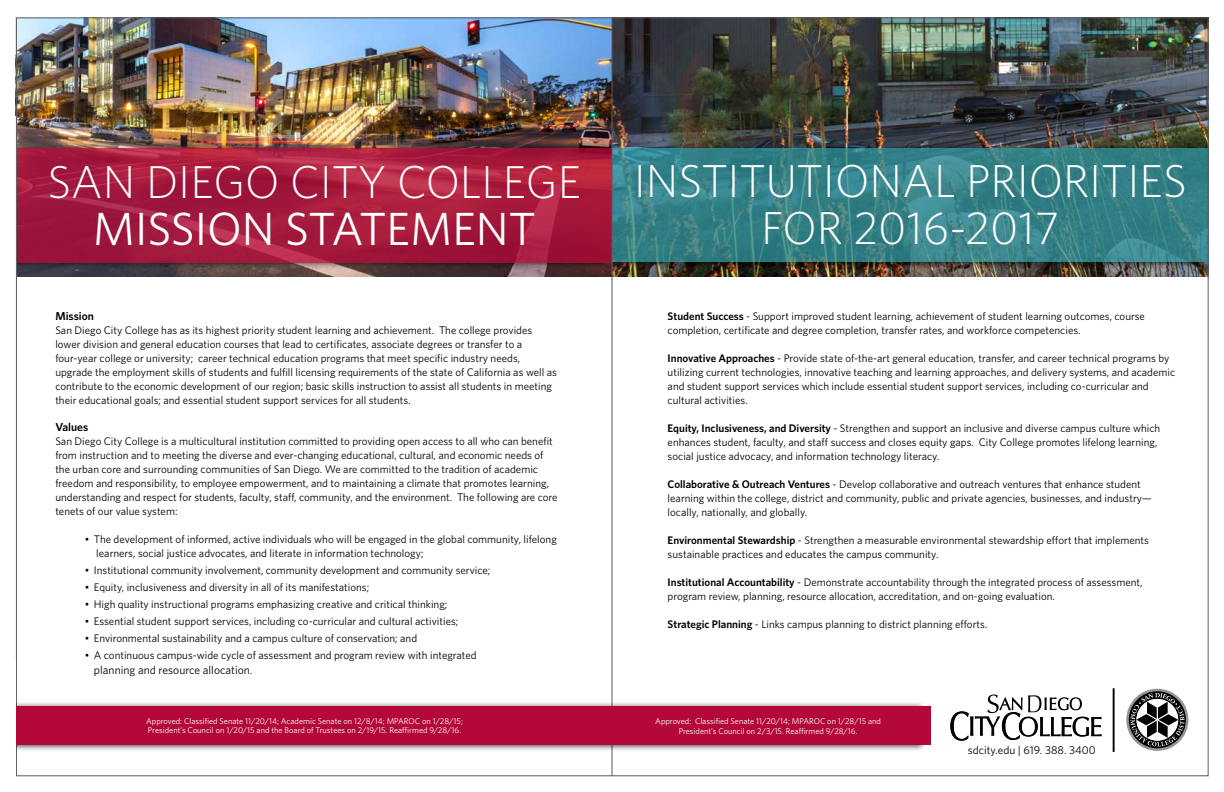
<style>
.page{position:relative;width:1224px;height:792px;background:#fff}
.page>*{position:absolute;margin:0;border:0;box-sizing:border-box;transform-origin:0 0}
.t1{font:46.6px "Whitney";color:#fff}
.t2{font:300 46.2px/47.3px "Whitney";color:#fff;text-align:center}
.t3{font:300 46.1px "Whitney";color:#fff}
.t4{font:11.6px "Whitney";color:#000}
.t5{font:600 11.5px "Whitney";color:#000}
.t6{font:11.4px "Whitney";color:#000}
.t7{font:11px/14px "Whitney";color:#000}
.t8{font:8.4px/9.5px "Whitney";color:#fff}
.s1{font-weight:600}
</style>
<div class="page">
<img style="left:18px;top:19px;width:1189px;height:258px">
<div style="left:596px;top:144px;width:608px;height:126px;background:#000;opacity:.75"></div>
<svg style="left:613px;top:148px;width:594px;height:114px;background:#368288"></svg>
<svg style="left:950px;top:695px;width:152px;height:46px"></svg>
<svg style="left:1126px;top:689px;width:62px;height:62px"></svg>
<svg style="left:1129px;top:691px;width:57px;height:57px"></svg>
<svg style="left:1130px;top:693px;width:54px;height:53px"></svg>
<hr style="left:1113px;top:688px;width:2px;height:64px;background:#000">
<div style="left:0;top:144px;width:607px;height:126px;background:#000;opacity:.75"></div>
<svg style="left:18px;top:148px;width:594px;height:114px;background:#a71b3e"></svg>
<div style="left:0;top:116px;width:16px;height:180px;background:#fff"></div>
<hr style="left:612px;top:18px;width:1px;height:758px;background:#58595b">
<div style="left:0;top:702px;width:926px;height:50px;background:#000;opacity:.75"></div>
<div style="left:7px;top:706px;width:924px;height:38px;background:#b30838"></div>
<div style="left:0;top:660px;width:16px;height:132px;background:#fff"></div>
<h3 class="t3" style="left:47px;top:151px;width:535px">SAN DIEGO CITY COLLEGE</h3>
<h1 class="t1" style="left:93px;top:198px;width:445px">MISSION STATEMENT</h1>
<p class="t5" style="left:55px;top:309px;width:40px">Mission</p>
<p class="t7" style="left:55px;top:323px;width:503px">San Diego City College has as its highest priority student learning and achievement. The college provides lower division and general education courses that lead to certificates, associate degrees or transfer to a four-year college or university; career technical education programs that meet specific industry needs, upgrade the employment skills of students and fulfill licensing requirements of the state of California as well as contribute to the economic development of our region; basic skills instruction to assist all students in meeting their educational goals; and essential student support services for all students.</p>
<p class="t5" style="left:55px;top:420px;width:34px">Values</p>
<p class="t7" style="left:55px;top:434px;width:504px">San Diego City College is a multicultural institution committed to providing open access to all who can benefit from instruction and to meeting the diverse and ever-changing educational, cultural, and economic needs of the urban core and surrounding communities of San Diego. We are committed to the tradition of academic freedom and responsibility, to employee empowerment, and to maintaining a climate that promotes learning, understanding and respect for students, faculty, staff, community, and the environment. The following are core tenets of our value system:</p>
<p class="t7" style="left:96px;top:532px;width:462px;text-indent:-12px">• The development of informed, active individuals who will be engaged in the global community, lifelong learners, social justice advocates, and literate in information technology;</p>
<p class="t7" style="left:85px;top:563px;width:407px">• Institutional community involvement, community development and community service;</p>
<p class="t7" style="left:85px;top:580px;width:286px">• Equity, inclusiveness and diversity in all of its manifestations;</p>
<p class="t7" style="left:85px;top:597px;width:364px">• High quality instructional programs emphasizing creative and critical thinking;</p>
<p class="t7" style="left:85px;top:614px;width:375px">• Essential student support services, including co-curricular and cultural activities;</p>
<p class="t7" style="left:85px;top:631px;width:334px">• Environmental sustainability and a campus culture of conservation; and</p>
<p class="t7" style="left:85px;top:648px;width:393px">• A continuous campus-wide cycle of assessment and program review with integrated</p>
<p class="t4" style="left:94px;top:662px;width:160px">planning and resource allocation.</p>
<h2 class="t2" style="left:634px;top:156px;width:555px">INSTITUTIONAL PRIORITIES<br>FOR 2016-2017</h2>
<p class="t7" style="left:668px;top:309px;width:479px"><span class="s1">Student Success</span> - Support improved student learning, achievement of student learning outcomes, course completion, certificate and degree completion, transfer rates, and workforce competencies.</p>
<p class="t7" style="left:668px;top:351px;width:509px"><span class="s1">Innovative Approaches</span> - Provide state of-the-art general education, transfer, and career technical programs by utilizing current technologies, innovative teaching and learning approaches, and delivery systems, and academic and student support services which include essential student support services, including co-curricular and cultural activities.</p>
<p class="t7" style="left:668px;top:421px;width:494px"><span class="s1">Equity, Inclusiveness, and Diversity</span> - Strengthen and support an inclusive and diverse campus culture which enhances student, faculty, and staff success and closes equity gaps. City College promotes lifelong learning, social justice advocacy, and information technology literacy.</p>
<p class="t7" style="left:668px;top:477px;width:486px"><span class="s1">Collaborative &amp; Outreach Ventures</span> - Develop collaborative and outreach ventures that enhance student learning within the college, district and community, public and private agencies, businesses, and industry— locally, nationally, and globally.</p>
<p class="t7" style="left:668px;top:533px;width:483px"><span class="s1">Environmental Stewardship</span> - Strengthen a measurable environmental stewardship effort that implements sustainable practices and educates the campus community.</p>
<p class="t7" style="left:668px;top:575px;width:477px"><span class="s1">Institutional Accountability</span> - Demonstrate accountability through the integrated process of assessment, program review, planning, resource allocation, accreditation, and on-going evaluation.</p>
<p class="t7" style="left:668px;top:617px;width:321px"><span class="s1">Strategic Planning</span> - Links campus planning to district planning efforts.</p>
<p class="t8" style="left:146px;top:716px;width:318px">Approved: Classified Senate 11/20/14; Academic Senate on 12/8/14; MPAROC on 1/28/15;<br>President’s Council on 1/20/15 and the Board of Trustees on 2/19/15. Reaffirmed 9/28/16.</p>
<p class="t8" style="left:655px;top:716px;width:227px;text-align:center">Approved: Classified Senate 11/20/14; MPAROC on 1/28/15 and<br>President’s Council on 2/3/15. Reaffirmed 9/28/16.</p>
<p class="t6" style="left:968px;top:743px;width:129px">sdcity.edu | 619. 388. 3400</p>
</div>
